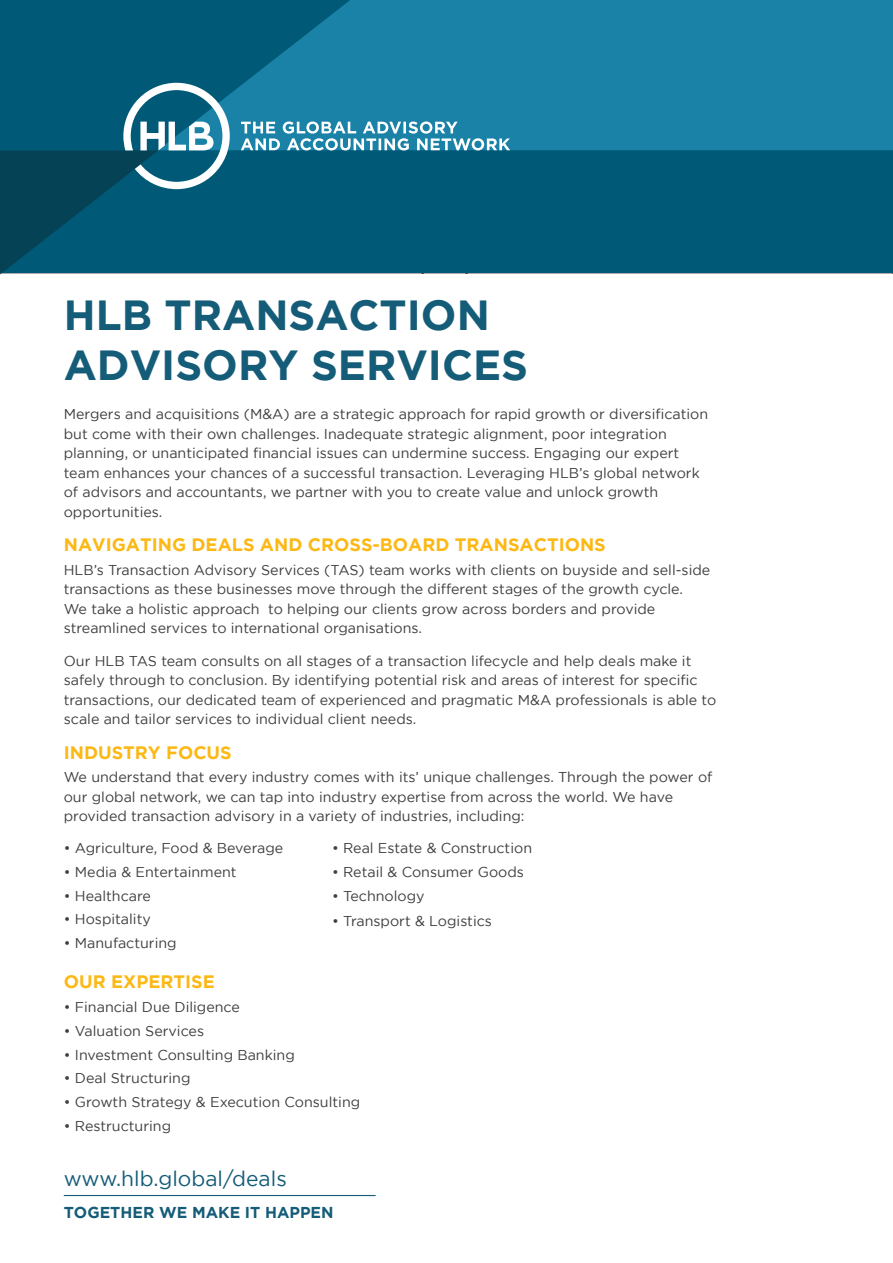
<style>
.page{position:relative;width:893px;height:1263px;background:#fff}
.page>*{position:absolute;margin:0;border:0;box-sizing:border-box;transform-origin:0 0}
.Main_Head{font:700 42px/50.4px "Gotham";color:#145c77}
.Main_Head-2{font:21px "Gotham";color:#145c77}
.Sub_Head{font:700 18px "Gotham";color:#fcb814}
.Main_Head-3{font:700 15.75px "Gotham";color:#145c77}
.Body_copy{font:14.25px/19.5px "Gotham";color:#3e3e3f}
</style>
<div class="page">
<hr style="left:64px;top:1195px;width:312px;height:1px;background:#145c77">
<svg style="left:0;top:0;width:893px;height:274px;background:#0c6c8c"></svg>
<svg style="left:0;top:83px;width:230px;height:192px;background:#17637b"></svg>
<svg style="left:241px;top:121px;width:269px;height:29px"></svg>
<p class="Main_Head" style="left:64px;top:289px;width:466px">HLB TRANSACTION<br>ADVISORY SERVICES</p>
<p class="Body_copy" style="left:64px;top:404px;width:646px">Mergers and acquisitions (M&amp;A) are a strategic approach for rapid growth or diversification but come with their own challenges. Inadequate strategic alignment, poor integration planning, or unanticipated financial issues can undermine success. Engaging our expert team enhances your chances of a successful transaction. Leveraging HLB’s global network of advisors and accountants, we partner with you to create value and unlock growth opportunities.</p>
<p class="Sub_Head" style="left:64px;top:534px;width:543px">NAVIGATING DEALS AND CROSS-BOARD TRANSACTIONS</p>
<p class="Body_copy" style="left:64px;top:560px;width:648px">HLB’s Transaction Advisory Services (TAS) team works with clients on buyside and sell-side transactions as these businesses move through the different stages of the growth cycle.<br>We take a holistic approach to helping our clients grow across borders and provide streamlined services to international organisations.</p>
<p class="Body_copy" style="left:64px;top:651px;width:654px">Our HLB TAS team consults on all stages of a transaction lifecycle and help deals make it safely through to conclusion. By identifying potential risk and areas of interest for specific transactions, our dedicated team of experienced and pragmatic M&amp;A professionals is able to scale and tailor services to individual client needs.</p>
<p class="Sub_Head" style="left:64px;top:742px;width:169px">INDUSTRY FOCUS</p>
<p class="Body_copy" style="left:64px;top:767px;width:650px">We understand that every industry comes with its’ unique challenges. Through the power of our global network, we can tap into industry expertise from across the world. We have provided transaction advisory in a variety of industries, including:</p>
<p class="Body_copy" style="left:64px;top:838px;width:221px">• Agriculture, Food &amp; Beverage</p>
<p class="Body_copy" style="left:64px;top:862px;width:174px">• Media &amp; Entertainment</p>
<p class="Body_copy" style="left:64px;top:885px;width:89px">• Healthcare</p>
<p class="Body_copy" style="left:64px;top:909px;width:89px">• Hospitality</p>
<p class="Body_copy" style="left:64px;top:933px;width:114px">• Manufacturing</p>
<p class="Body_copy" style="left:332px;top:838px;width:202px">• Real Estate &amp; Construction</p>
<p class="Body_copy" style="left:332px;top:862px;width:194px">• Retail &amp; Consumer Goods</p>
<p class="Body_copy" style="left:332px;top:885px;width:94px">• Technology</p>
<p class="Body_copy" style="left:332px;top:911px;width:162px">• Transport &amp; Logistics</p>
<p class="Sub_Head" style="left:64px;top:971px;width:152px">OUR EXPERTISE</p>
<p class="Body_copy" style="left:64px;top:997px;width:178px">• Financial Due Diligence</p>
<p class="Body_copy" style="left:64px;top:1021px;width:142px">• Valuation Services</p>
<p class="Body_copy" style="left:64px;top:1044px;width:233px">• Investment Consulting Banking</p>
<p class="Body_copy" style="left:64px;top:1068px;width:128px">• Deal Structuring</p>
<p class="Body_copy" style="left:64px;top:1092px;width:298px">• Growth Strategy &amp; Execution Consulting</p>
<p class="Body_copy" style="left:64px;top:1116px;width:109px">• Restructuring</p>
<p class="Main_Head-2" style="left:64px;top:1167px;width:224px">www.hlb.global/deals</p>
<p class="Main_Head-3" style="left:64px;top:1203px;width:271px">TOGETHER WE MAKE IT HAPPEN</p>
</div>
